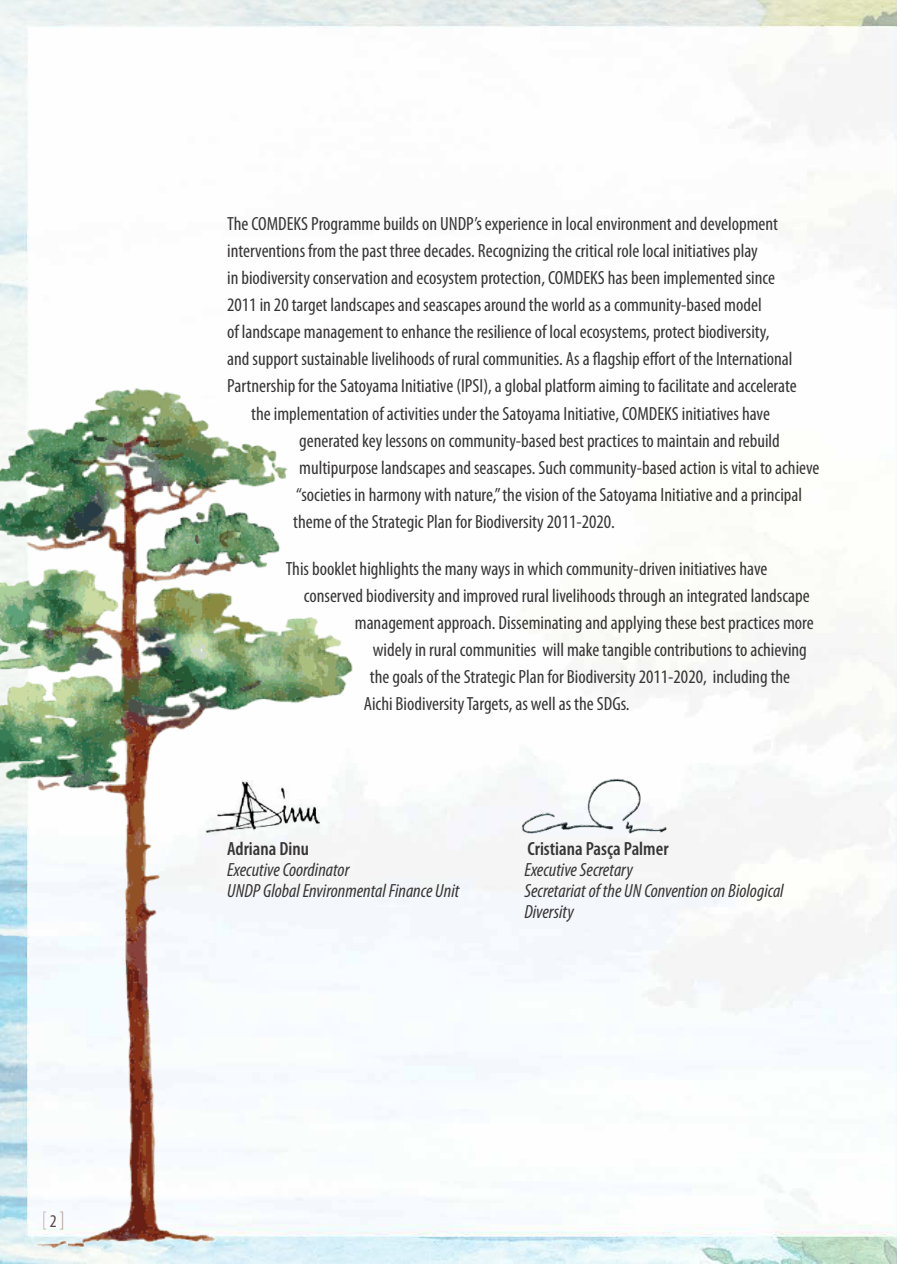
<style>
.page{position:relative;width:897px;height:1264px;background:#fff}
.page>*{position:absolute;margin:0;border:0;box-sizing:border-box;transform-origin:0 0}
.t1{font:300 condensed 22.5px "Myriad Pro";color:#c3b6a9}
.t2{font:condensed 19.2px "Myriad Pro";color:#373535}
.t3{font:italic condensed 19.2px/21px "Myriad Pro";color:#373535}
.t4{font:600 condensed 19.2px "Myriad Pro";color:#373535}
.s1{font-weight:400;font-size:18px;color:#5d483c}
.s2{color:#afa194}
</style>
<div class="page">
<img style="left:0;top:0;width:896px;height:1264px">
<img style="left:0;top:378px;width:366px;height:885px">
<img style="left:200px;top:774px;width:128px;height:60px">
<img style="left:515px;top:770px;width:172px;height:65px">
<p class="t1" style="left:41px;top:1207px;width:25px">[ <span class="s1">2</span> <span class="s2">]</span></p>
<p class="t2" style="left:227px;top:212px;width:552px">The COMDEKS Programme builds on UNDP’s experience in local environment and development</p>
<p class="t2" style="left:227px;top:239px;width:532px">interventions from the past three decades. Recognizing the critical role local initiatives play</p>
<p class="t2" style="left:227px;top:266px;width:549px">in biodiversity conservation and ecosystem protection, COMDEKS has been implemented since</p>
<p class="t2" style="left:227px;top:293px;width:536px">2011 in 20 target landscapes and seascapes around the world as a community-based model</p>
<p class="t2" style="left:227px;top:320px;width:543px">of landscape management to enhance the resilience of local ecosystems, protect biodiversity,</p>
<p class="t2" style="left:227px;top:347px;width:566px">and support sustainable livelihoods of rural communities. As a flagship effort of the International</p>
<p class="t2" style="left:227px;top:374px;width:571px">Partnership for the Satoyama Initiative (IPSI), a global platform aiming to facilitate and accelerate</p>
<p class="t2" style="left:251px;top:401px;width:520px">the implementation of activities under the Satoyama Initiative, COMDEKS initiatives have</p>
<p class="t2" style="left:299px;top:428px;width:482px">generated key lessons on community-based best practices to maintain and rebuild</p>
<p class="t2" style="left:299px;top:455px;width:521px">multipurpose landscapes and seascapes. Such community-based action is vital to achieve</p>
<p class="t2" style="left:296px;top:482px;width:507px">“societies in harmony with nature,” the vision of the Satoyama Initiative and a principal</p>
<p class="t2" style="left:293px;top:509px;width:323px">theme of the Strategic Plan for Biodiversity 2011-2020.</p>
<p class="t2" style="left:286px;top:557px;width:483px">This booklet highlights the many ways in which community-driven initiatives have</p>
<p class="t2" style="left:304px;top:584px;width:507px">conserved biodiversity and improved rural livelihoods through an integrated landscape</p>
<p class="t2" style="left:355px;top:611px;width:460px">management approach. Disseminating and applying these best practices more</p>
<p class="t2" style="left:373px;top:638px;width:435px">widely in rural communities will make tangible contributions to achieving</p>
<p class="t2" style="left:370px;top:665px;width:422px">the goals of the Strategic Plan for Biodiversity 2011-2020, including the</p>
<p class="t2" style="left:364px;top:692px;width:267px">Aichi Biodiversity Targets, as well as the SDGs.</p>
<p class="t4" style="left:227px;top:838px;width:83px">Adriana Dinu</p>
<p class="t4" style="left:527px;top:838px;width:143px">Cristiana Pasça Palmer</p>
<p class="t3" style="left:227px;top:859px;width:124px">Executive Coordinator</p>
<p class="t3" style="left:524px;top:859px;width:110px">Executive Secretary</p>
<p class="t3" style="left:227px;top:880px;width:234px">UNDP Global Environmental Finance Unit</p>
<p class="t3" style="left:524px;top:880px;width:261px">Secretariat of the UN Convention on Biological<br>Diversity</p>
</div>
